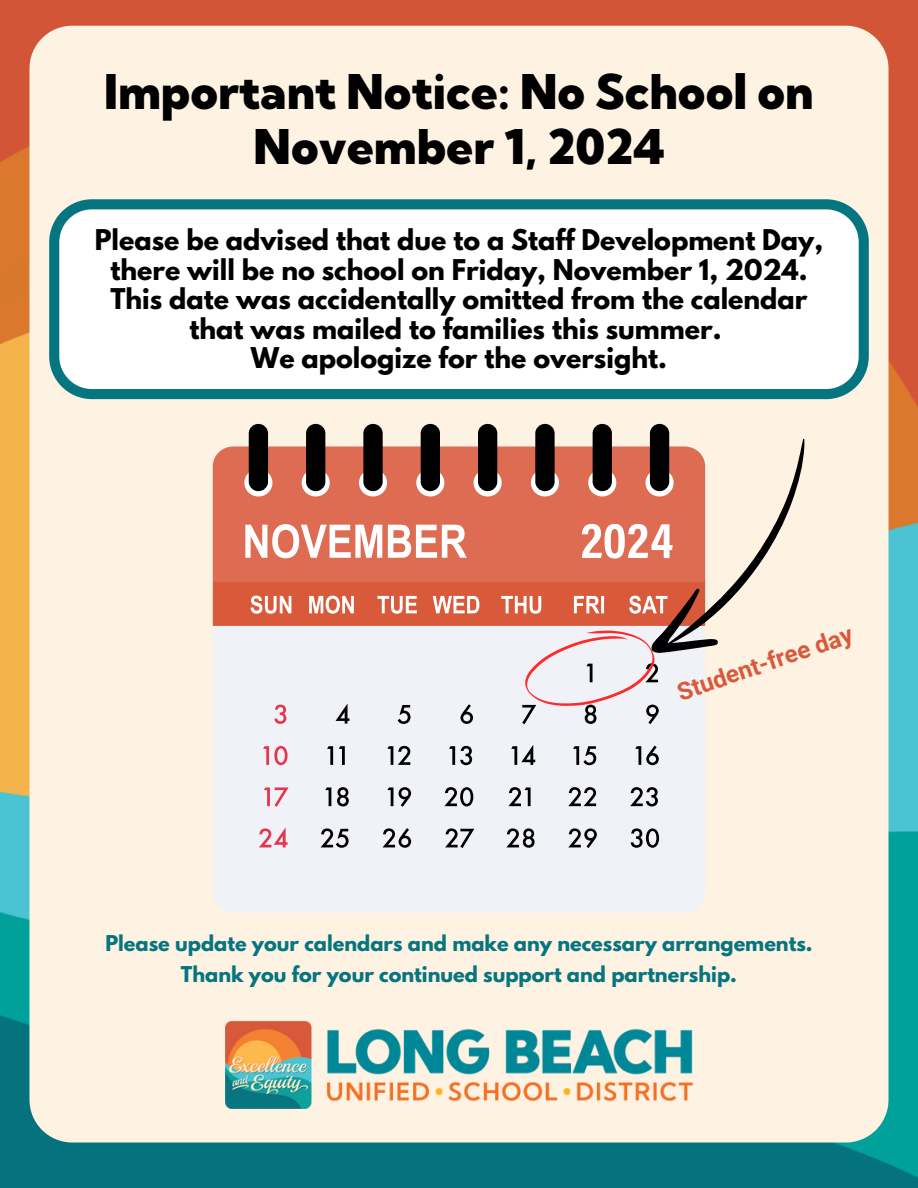
<style>
.page{position:relative;width:918px;height:1188px;background:#fff}
.page>*{position:absolute;margin:0;border:0;box-sizing:border-box;transform-origin:0 0}
.t1{font:900 47.85px/55.2px "Kumbh Sans";color:#000;text-align:center}
.t2{font:700 25.35px/29.4px "League Spartan";color:#000;text-align:center}
.t3{font:700 24.3px "Roboto";color:#d9593b}
.t4{font:700 19.35px/31.5px "League Spartan";color:#057580;text-align:center}
</style>
<div class="page">
<img style="left:0;top:0;width:918px;height:1188px">
<div style="left:29px;top:26px;width:860px;height:1117px;background:#fef2e3"></div>
<div style="left:213px;top:447px;width:492px;height:466px;background:#f0f2f8;border-radius:20px"></div>
<div style="left:213px;top:582px;width:395px;height:44px;background:#d9593b"></div>
<div style="left:213px;top:447px;width:395px;height:135px;background:#dd6c52"></div>
<svg style="left:244px;top:469px;width:28px;height:27px"></svg>
<svg style="left:302px;top:469px;width:28px;height:27px"></svg>
<svg style="left:359px;top:469px;width:28px;height:27px"></svg>
<svg style="left:416px;top:469px;width:28px;height:27px"></svg>
<svg style="left:474px;top:469px;width:28px;height:27px"></svg>
<svg style="left:531px;top:469px;width:28px;height:27px"></svg>
<svg style="left:588px;top:469px;width:20px;height:27px"></svg>
<div style="left:249px;top:424px;width:19px;height:67px;background:#000;border-radius:10px"></div>
<div style="left:306px;top:424px;width:19px;height:67px;background:#000;border-radius:10px"></div>
<div style="left:363px;top:424px;width:20px;height:67px;background:#000;border-radius:10px"></div>
<div style="left:421px;top:424px;width:19px;height:67px;background:#000;border-radius:10px"></div>
<div style="left:478px;top:424px;width:19px;height:67px;background:#000;border-radius:10px"></div>
<div style="left:535px;top:424px;width:20px;height:67px;background:#000;border-radius:10px"></div>
<div style="left:593px;top:424px;width:19px;height:67px;background:#000;border-radius:10px"></div>
<div style="left:650px;top:424px;width:19px;height:67px;background:#000;border-radius:10px"></div>
<svg style="left:245px;top:524px;width:137px;height:34px"></svg>
<svg style="left:388px;top:525px;width:79px;height:33px"></svg>
<svg style="left:582px;top:524px;width:26px;height:35px"></svg>
<svg style="left:251px;top:596px;width:40px;height:18px"></svg>
<svg style="left:309px;top:596px;width:45px;height:18px"></svg>
<svg style="left:377px;top:596px;width:40px;height:18px"></svg>
<svg style="left:433px;top:596px;width:46px;height:17px"></svg>
<svg style="left:501px;top:596px;width:40px;height:18px"></svg>
<svg style="left:574px;top:596px;width:30px;height:17px"></svg>
<svg style="left:274px;top:705px;width:12px;height:19px"></svg>
<svg style="left:336px;top:704px;width:13px;height:20px"></svg>
<svg style="left:398px;top:705px;width:12px;height:19px"></svg>
<svg style="left:460px;top:704px;width:13px;height:20px"></svg>
<svg style="left:263px;top:746px;width:25px;height:19px"></svg>
<svg style="left:327px;top:746px;width:6px;height:19px"></svg>
<svg style="left:339px;top:746px;width:6px;height:19px"></svg>
<svg style="left:387px;top:746px;width:23px;height:19px"></svg>
<svg style="left:449px;top:746px;width:23px;height:19px"></svg>
<svg style="left:511px;top:745px;width:24px;height:20px"></svg>
<svg style="left:573px;top:746px;width:23px;height:19px"></svg>
<svg style="left:635px;top:746px;width:24px;height:19px"></svg>
<svg style="left:264px;top:787px;width:25px;height:20px"></svg>
<svg style="left:325px;top:787px;width:6px;height:19px"></svg>
<svg style="left:337px;top:787px;width:12px;height:19px"></svg>
<svg style="left:387px;top:787px;width:6px;height:19px"></svg>
<svg style="left:399px;top:787px;width:12px;height:20px"></svg>
<svg style="left:444px;top:787px;width:29px;height:19px"></svg>
<svg style="left:508px;top:787px;width:23px;height:19px"></svg>
<svg style="left:568px;top:787px;width:28px;height:19px"></svg>
<svg style="left:630px;top:787px;width:28px;height:19px"></svg>
<svg style="left:259px;top:827px;width:29px;height:20px"></svg>
<svg style="left:321px;top:828px;width:28px;height:20px"></svg>
<svg style="left:383px;top:828px;width:28px;height:20px"></svg>
<svg style="left:445px;top:828px;width:29px;height:20px"></svg>
<svg style="left:506px;top:828px;width:29px;height:20px"></svg>
<svg style="left:568px;top:828px;width:29px;height:20px"></svg>
<svg style="left:631px;top:828px;width:28px;height:20px"></svg>
<svg style="left:522px;top:631px;width:137px;height:93px"></svg>
<svg style="left:608px;top:439px;width:245px;height:226px;background:#e3bdae"></svg>
<img style="left:225px;top:1022px;width:467px;height:86px">
<svg style="left:49px;top:199px;width:820px;height:200px"></svg>
<h1 class="t1" style="left:104px;top:63px;width:711px">Important Notice: No School on<br>November 1, 2024</h1>
<h2 class="t2" style="left:95px;top:229px;width:730px">Please be advised that due to a Staff Development Day, there will be no school on Friday, November 1, 2024.<br>This date was accidentally omitted from the calendar that was mailed to families this summer.<br>We apologize for the oversight.</h2>
<p class="t3" style="left:674px;top:680px;width:185px;rotate:-19deg">Student-free day</p>
<p class="t4" style="left:105px;top:930px;width:709px">Please update your calendars and make any necessary arrangements.<br>Thank you for your continued support and partnership.</p>
</div>
